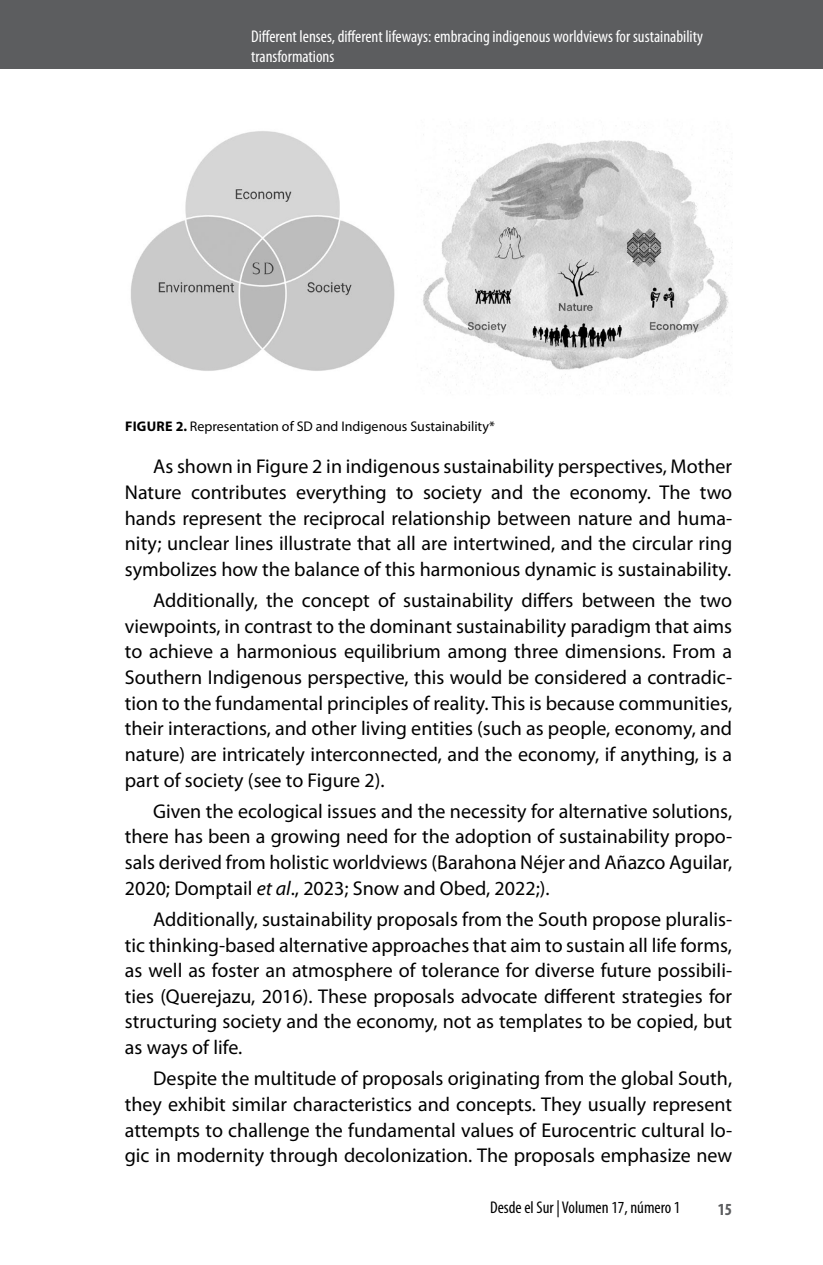
<style>
.page{position:relative;width:823px;height:1265px;background:#fff}
.page>*{position:absolute;margin:0;border:0;box-sizing:border-box;transform-origin:0 0}
.t1{font:20px/25.6px "Myriad Pro";color:#000;text-align:justify}
.t2{font:condensed 17px/20px "Myriad Pro";color:#fff}
.t3{font:condensed 17px "Myriad Pro";color:#000}
.t4{font:700 condensed 17px "Myriad Pro";color:#5c5d5f}
.t5{font:14px "Myriad Pro";color:#000}
.s1{font-weight:700}
.s2{font-style:italic}
</style>
<div class="page">
<div style="left:0;top:0;width:822px;height:68px;background:#5c5d5f"></div>
<img style="left:131px;top:124px;width:598px;height:269px">
<p class="t2" style="left:251px;top:26px;width:453px">Different lenses, different lifeways: embracing indigenous worldviews for sustainability transformations</p>
<p class="t5" style="left:125px;top:417px;width:371px"><span class="s1">FIGURE 2.</span> Representation of SD and Indigenous Sustainability*</p>
<p class="t1" style="left:125px;top:453px;width:608px;text-indent:28px">As shown in Figure 2 in indigenous sustainability perspectives, Mother Nature contributes everything to society and the economy. The two hands represent the reciprocal relationship between nature and huma&shy;nity; unclear lines illustrate that all are intertwined, and the circular ring symbolizes how the balance of this harmonious dynamic is sustainability.</p>
<p class="t1" style="left:125px;top:587px;width:608px;text-indent:28px">Additionally, the concept of sustainability differs between the two viewpoints, in contrast to the dominant sustainability paradigm that aims to achieve a harmonious equilibrium among three dimensions. From a Southern Indigenous perspective, this would be considered a contradic&shy;tion to the fundamental principles of reality. This is because communities, their interactions, and other living entities (such as people, economy, and nature) are intricately interconnected, and the economy, if anything, is a part of society (see to Figure 2).</p>
<p class="t1" style="left:125px;top:798px;width:608px;text-indent:28px">Given the ecological issues and the necessity for alternative solutions, there has been a growing need for the adoption of sustainability propo&shy;sals derived from holistic worldviews (Barahona Néjer and Añazco Aguilar, 2020; Domptail <span class="s2">et al</span>., 2023; Snow and Obed, 2022;).</p>
<p class="t1" style="left:125px;top:906px;width:608px;text-indent:28px">Additionally, sustainability proposals from the South propose pluralis&shy;tic thinking-based alternative approaches that aim to sustain all life forms, as well as foster an atmosphere of tolerance for diverse future possibili&shy;ties (Querejazu, 2016). These proposals advocate different strategies for structuring society and the economy, not as templates to be copied, but as ways of life.</p>
<p class="t1" style="left:125px;top:1065px;width:608px;text-indent:28px">Despite the multitude of proposals originating from the global South, they exhibit similar characteristics and concepts. They usually represent attempts to challenge the fundamental values of Eurocentric cultural lo&shy;gic in modernity through decolonization. The proposals emphasize new</p>
<p class="t3" style="left:489px;top:1196px;width:192px">Desde el Sur | Volumen 17, número 1</p>
<p class="t4" style="left:717px;top:1198px;width:16px">15</p>
</div>
